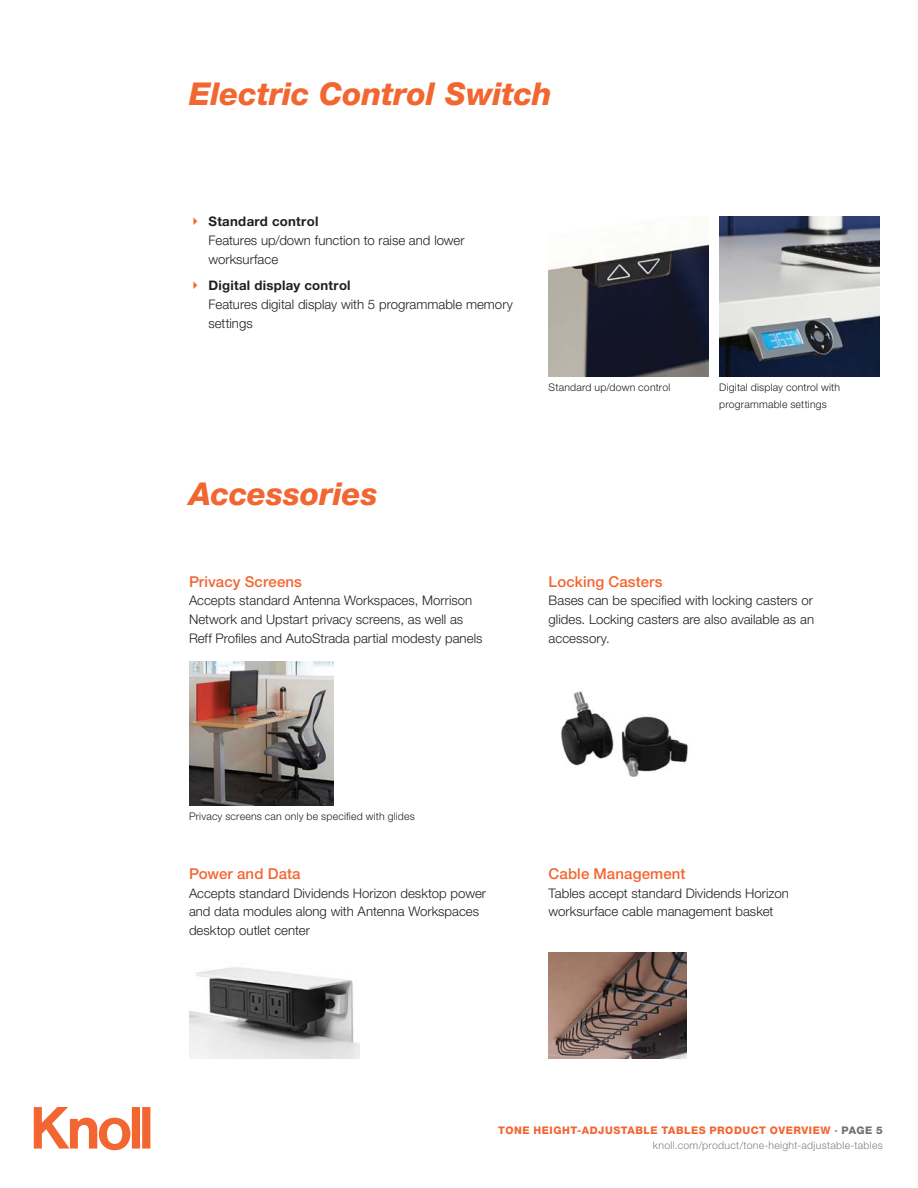
<style>
.page{position:relative;width:918px;height:1188px;background:#fff}
.page>*{position:absolute;margin:0;border:0;box-sizing:border-box;transform-origin:0 0}
.t1{font:italic 800 31.5px "Helvetica Neue";letter-spacing:-.005em;color:#f26631}
.t2{font:500 15px "Helvetica Neue";letter-spacing:.01em;color:#f26631}
.t3{font:300 13.2px/18.8px "Helvetica Neue";color:#231f20}
.t4{font:700 13.2px "Helvetica Neue";letter-spacing:.02em;color:#231f20}
.t5{font:300 10.5px/16.5px "Helvetica Neue";letter-spacing:.02em;color:#231f20}
.t6{font:300 10.5px/15.1px "Helvetica Neue";letter-spacing:.03em;color:#808285;text-align:right}
.s1{font-weight:800;color:#f26631}
.s2{font-weight:800;color:#717073}
</style>
<div class="page">
<svg style="left:34px;top:1107px;width:96px;height:43px"></svg>
<div style="left:132px;top:1107px;width:8px;height:42px;background:#f26631"></div>
<div style="left:142px;top:1107px;width:8px;height:42px;background:#f26631"></div>
<img style="left:549px;top:243px;width:160px;height:133px">
<img style="left:719px;top:216px;width:160px;height:160px">
<img style="left:189px;top:662px;width:145px;height:143px">
<img style="left:549px;top:953px;width:137px;height:105px">
<img style="left:561px;top:691px;width:127px;height:86px">
<img style="left:189px;top:967px;width:171px;height:91px">
<h1 class="t1" style="left:189px;top:83px;width:364px">Electric Control Switch</h1>
<p class="t4" style="left:209px;top:217px;width:111px">Standard control</p>
<p class="t3" style="left:209px;top:232px;width:258px">Features up/down function to raise and lower worksurface</p>
<p class="t4" style="left:209px;top:281px;width:144px">Digital display control</p>
<p class="t3" style="left:209px;top:296px;width:306px">Features digital display with 5 programmable memory settings</p>
<h1 class="t1" style="left:189px;top:482px;width:190px">Accessories</h1>
<p class="t2" style="left:189px;top:576px;width:115px">Privacy Screens</p>
<p class="t3" style="left:189px;top:593px;width:295px">Accepts standard Antenna Workspaces, Morrison<br>Network and Upstart privacy screens, as well as<br>Reff Profiles and AutoStrada partial modesty panels</p>
<p class="t5" style="left:549px;top:380px;width:123px">Standard up/down control</p>
<p class="t5" style="left:719px;top:380px;width:122px">Digital display control with programmable settings</p>
<p class="t2" style="left:549px;top:576px;width:116px">Locking Casters</p>
<p class="t3" style="left:549px;top:593px;width:267px;text-align:justify">Bases can be specified with locking casters or glides. Locking casters are also available as an accessory.</p>
<p class="t5" style="left:189px;top:809px;width:227px">Privacy screens can only be specified with glides</p>
<p class="t2" style="left:189px;top:868px;width:113px">Power and Data</p>
<p class="t3" style="left:189px;top:885px;width:299px">Accepts standard Dividends Horizon desktop power and data modules along with Antenna Workspaces desktop outlet center</p>
<p class="t2" style="left:549px;top:868px;width:138px">Cable Management</p>
<p class="t3" style="left:549px;top:885px;width:242px">Tables accept standard Dividends Horizon worksurface cable management basket</p>
<p class="t6" style="left:498px;top:1124px;width:386px"><span class="s1">TONE HEIGHT-ADJUSTABLE TABLES PRODUCT OVERVIEW</span> <span class="s2">· PAGE 5 </span>knoll.com/product/tone-height-adjustable-tables</p>
</div>
